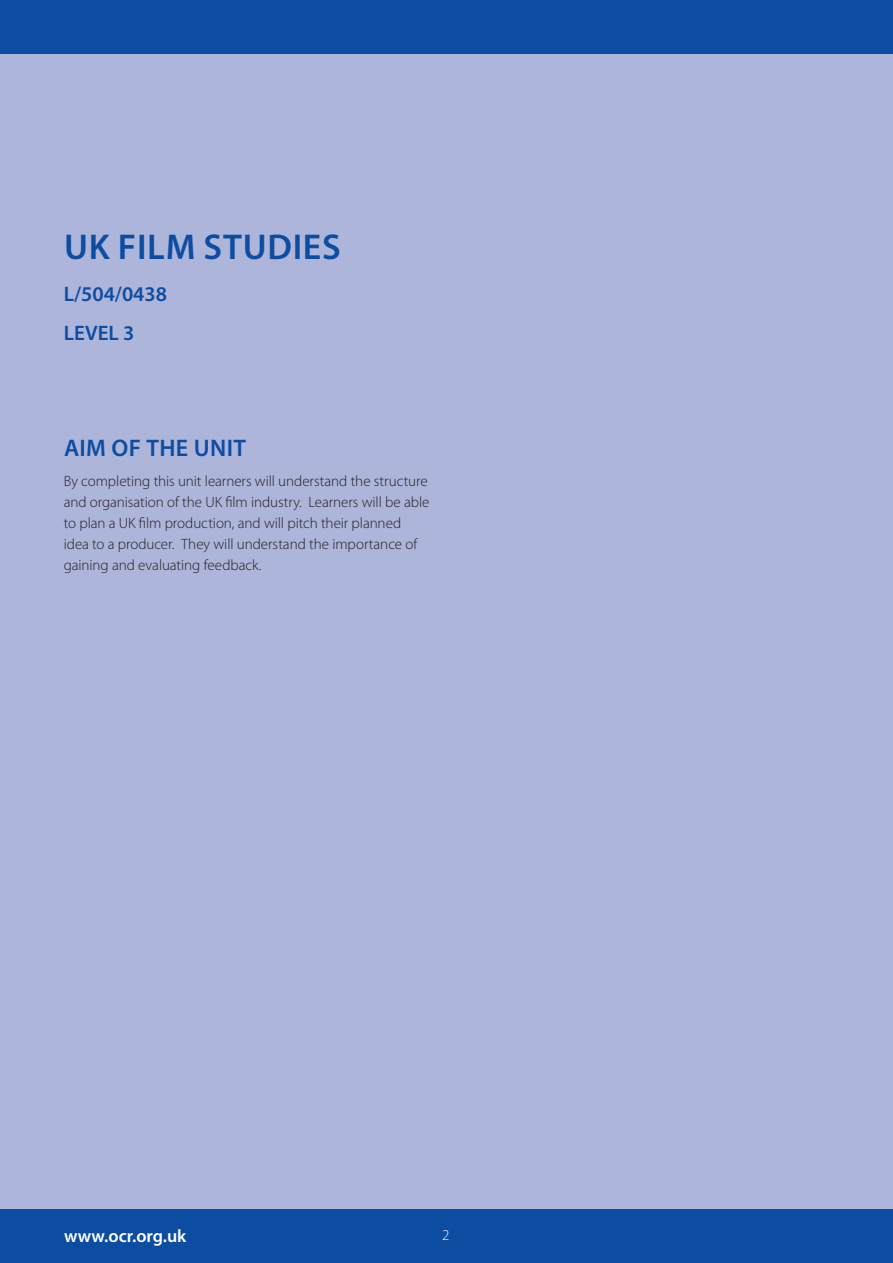
<style>
.page{position:relative;width:893px;height:1263px;background:#fff}
.page>*{position:absolute;margin:0;border:0;box-sizing:border-box;transform-origin:0 0}
.t1{font:600 36px "Myriad Pro";letter-spacing:.02em;color:#0d4da1}
.subhead{font:600 24px "Myriad Pro";letter-spacing:.015em;color:#0d4da1}
.t2{font:600 21px "Myriad Pro";color:#0d4da1}
.heading_pale_brown{font:600 18px "Myriad Pro";color:#fff}
.body{font:300 15px/21px "Myriad Pro";letter-spacing:-.005em;color:#231f20}
.heading_pale_brown-2{font:300 15px "Myriad Pro";color:#fff}
</style>
<div class="page">
<div style="left:0;top:1209px;width:893px;height:54px;background:#0d4da1"></div>
<div style="left:0;top:0;width:893px;height:54px;background:#0d4da1"></div>
<div style="left:0;top:54px;width:893px;height:1154px;background:#aeb5db"></div>
<p class="t1" style="left:64px;top:224px;width:278px">UK FILM STUDIES</p>
<p class="t2" style="left:64px;top:281px;width:105px">L/504/0438</p>
<p class="t2" style="left:64px;top:319px;width:72px">LEVEL 3</p>
<p class="subhead" style="left:64px;top:433px;width:183px">AIM OF THE UNIT</p>
<p class="body" style="left:64px;top:470px;width:367px">By completing this unit learners will understand the structure and organisation of the UK film industry. Learners will be able to plan a UK film production, and will pitch their planned idea to a producer. They will understand the importance of gaining and evaluating feedback.</p>
<p class="heading_pale_brown" style="left:64px;top:1225px;width:124px">www.ocr.org.uk</p>
<p class="heading_pale_brown-2" style="left:442px;top:1226px;width:9px">2</p>
</div>
